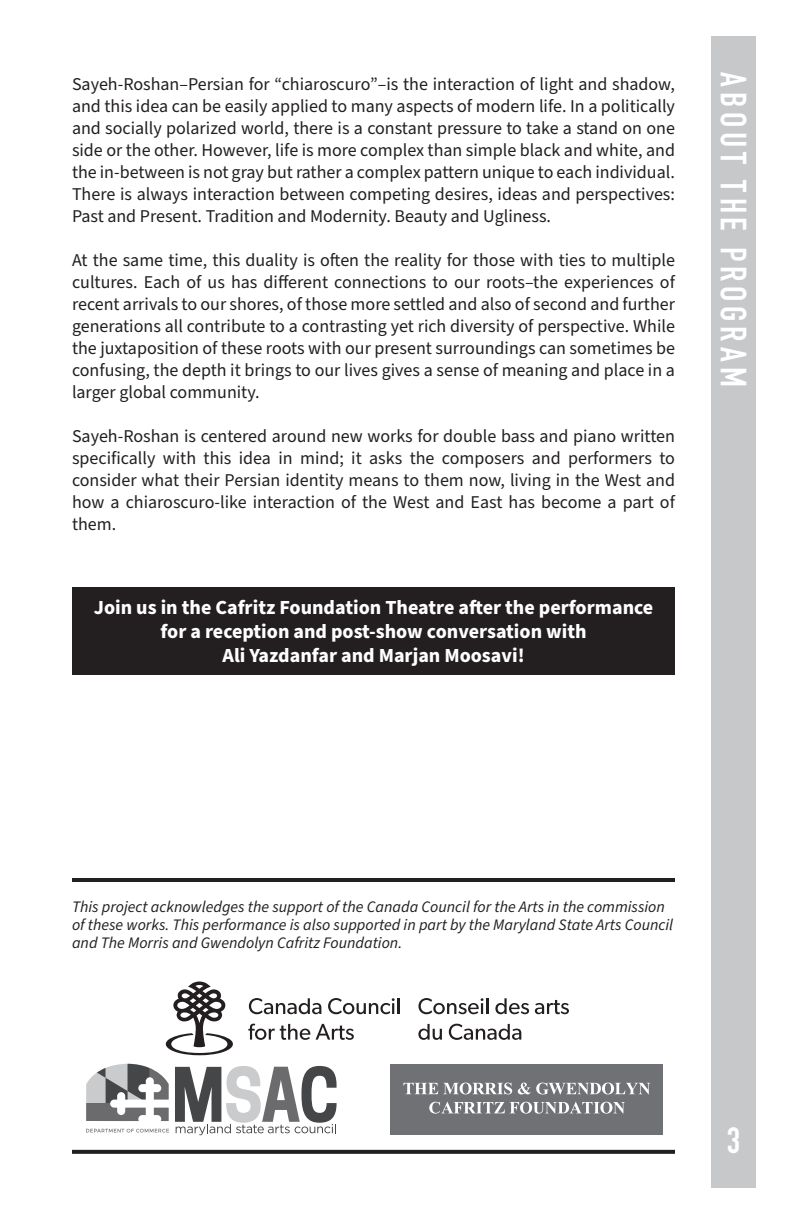
<style>
.page{position:relative;width:792px;height:1224px;background:#fff}
.page>*{position:absolute;margin:0;border:0;box-sizing:border-box;transform-origin:0 0}
.Headings{font:700 36px "DIN Condensed";letter-spacing:.13em;color:#fff}
.t1{font:700 20px "Source Sans Pro";color:#fff}
.t2{font:18px/22px "Source Sans Pro";color:#231f20;text-align:justify}
.t3{font:italic 16px/18px "Source Sans Pro";color:#231f20}
</style>
<div class="page">
<div style="left:711px;top:36px;width:45px;height:1152px;background:#c7c8ca"></div>
<div style="left:72px;top:588px;width:603px;height:87px;background:#231f20"></div>
<hr style="left:72px;top:878px;width:603px;height:4px;background:#231f20">
<svg style="left:72px;top:1150px;width:603px;height:4px;background:#2b2728"></svg>
<div style="left:390px;top:1064px;width:273px;height:70px;background:#707174"></div>
<svg style="left:403px;top:1083px;width:109px;height:11px"></svg>
<svg style="left:518px;top:1083px;width:132px;height:11px"></svg>
<svg style="left:429px;top:1102px;width:196px;height:12px"></svg>
<svg style="left:418px;top:998px;width:65px;height:16px"></svg>
<hr style="left:486px;top:998px;width:3px;height:16px;background:#231f20">
<svg style="left:495px;top:998px;width:34px;height:16px"></svg>
<svg style="left:535px;top:1000px;width:34px;height:14px"></svg>
<svg style="left:418px;top:1024px;width:24px;height:16px"></svg>
<svg style="left:449px;top:1024px;width:72px;height:16px"></svg>
<svg style="left:249px;top:998px;width:72px;height:16px"></svg>
<svg style="left:328px;top:998px;width:72px;height:16px"></svg>
<svg style="left:248px;top:1024px;width:62px;height:16px"></svg>
<svg style="left:316px;top:1024px;width:38px;height:16px"></svg>
<svg style="left:166px;top:982px;width:67px;height:73px"></svg>
<div style="left:86px;top:1104px;width:83px;height:17px;background:#6b6b6e"></div>
<svg style="left:154px;top:1070px;width:15px;height:30px"></svg>
<svg style="left:86px;top:1064px;width:68px;height:57px"></svg>
<div style="left:117px;top:1092px;width:8px;height:23px;background:#fff;border-radius:4px"></div>
<div style="left:110px;top:1100px;width:79px;height:8px;background:#fff;border-radius:4px"></div>
<div style="left:146px;top:1077px;width:8px;height:53px;background:#fff;border-radius:4px"></div>
<div style="left:138px;top:1084px;width:23px;height:8px;background:#fff;border-radius:4px"></div>
<div style="left:138px;top:1115px;width:23px;height:8px;background:#fff;border-radius:4px"></div>
<svg style="left:86px;top:1129px;width:83px;height:4px"></svg>
<svg style="left:175px;top:1066px;width:162px;height:69px"></svg>
<p class="t2" style="left:72px;top:74px;width:605px">Sayeh-Roshan–Persian for “chiaroscuro”–is the interaction of light and shadow, and this idea can be easily applied to many aspects of modern life. In a politically and socially polarized world, there is a constant pressure to take a stand on one side or the other. However, life is more complex than simple black and white, and the in-between is not gray but rather a complex pattern unique to each individual.<br>There is always interaction between competing desires, ideas and perspectives:<br>Past and Present. Tradition and Modernity. Beauty and Ugliness.</p>
<p class="t2" style="left:72px;top:250px;width:605px">At the same time, this duality is often the reality for those with ties to multiple cultures. Each of us has different connections to our roots–the experiences of recent arrivals to our shores, of those more settled and also of second and further generations all contribute to a contrasting yet rich diversity of perspective. While the juxtaposition of these roots with our present surroundings can sometimes be confusing, the depth it brings to our lives gives a sense of meaning and place in a larger global community.</p>
<p class="t2" style="left:72px;top:426px;width:605px">Sayeh-Roshan is centered around new works for double bass and piano written specifically with this idea in mind; it asks the composers and performers to consider what their Persian identity means to them now, living in the West and how a chiaroscuro-like interaction of the West and East has become a part of them.</p>
<p class="t1" style="left:94px;top:594px;width:561px">Join us in the Cafritz Foundation Theatre after the performance</p>
<p class="t1" style="left:161px;top:618px;width:428px">for a reception and post-show conversation with</p>
<p class="t1" style="left:223px;top:642px;width:304px">Ali Yazdanfar and Marjan Moosavi!</p>
<p class="Headings" style="left:758px;top:72px;width:317px;rotate:90deg">ABOUT THE PROGRAM</p>
<p class="t3" style="left:72px;top:898px;width:603px">This project acknowledges the support of the Canada Council for the Arts in the commission of these works. This performance is also supported in part by the Maryland State Arts Council and The Morris and Gwendolyn Cafritz Foundation.</p>
<h1 class="Headings" style="left:727px;top:1116px;width:15px">3</h1>
</div>
